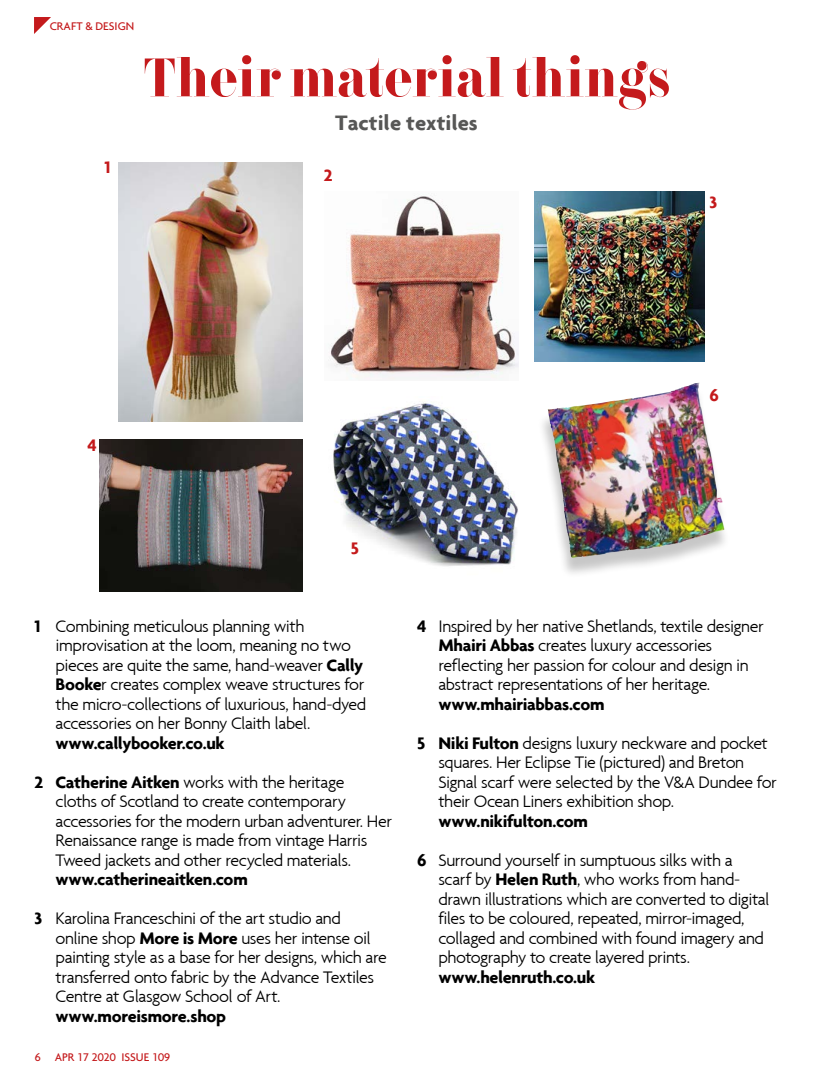
<style>
.page{position:relative;width:830px;height:1085px;background:#fff}
.page>*{position:absolute;margin:0;border:0;box-sizing:border-box;transform-origin:0 0}
.t1{font:800 54px "F Bella";color:#c41a1c}
.t2{font:700 22.5px "Agenda";color:#575756}
.t3{font:300 18px/19.5px "Agenda";letter-spacing:-.03em;color:#000}
.t4{font:700 18px/39px "Agenda";letter-spacing:-.015em;color:#000}
.t5{font:700 18px "Agenda";color:#c41a1c}
.t6{font:500 12px "Agenda";color:#c41a1c}
.s1{font-weight:700}
.s2{font-weight:300}
</style>
<div class="page">
<svg style="left:34px;top:17px;width:17px;height:17px"></svg>
<img style="left:333px;top:402px;width:185px;height:164px">
<div style="left:537px;top:387px;width:192px;height:191px;background:#000;opacity:.22"></div>
<img style="left:547px;top:386px;width:141px;height:172px">
<img style="left:118px;top:162px;width:184px;height:259px">
<img style="left:534px;top:191px;width:170px;height:170px">
<img style="left:100px;top:439px;width:202px;height:152px">
<img style="left:328px;top:195px;width:190px;height:185px">
<p class="t6" style="left:50px;top:19px;width:86px">CRAFT &amp; DESIGN</p>
<h1 class="t1" style="left:143px;top:46px;width:528px">Their material things</h1>
<p class="t2" style="left:335px;top:109px;width:144px">Tactile textiles</p>
<p class="t5" style="left:104px;top:156px;width:8px">1</p>
<p class="t5" style="left:324px;top:164px;width:10px">2</p>
<p class="t5" style="left:709px;top:191px;width:9px">3</p>
<p class="t5" style="left:87px;top:434px;width:11px">4</p>
<p class="t5" style="left:350px;top:537px;width:10px">5</p>
<p class="t5" style="left:709px;top:384px;width:11px">6</p>
<p class="t3" style="left:56px;top:615px;width:312px;text-indent:-21px"><span class="s1">1</span> Combining meticulous planning with improvisation at the loom, meaning no two pieces are quite the same, hand-weaver <span class="s1">Cally Booke</span>r creates complex weave structures for the micro-collections of luxurious, hand-dyed accessories on her Bonny Claith label.</p>
<p class="t4" style="left:34px;top:722px;width:311px;text-indent:21px">www.callybooker.co.uk<br>2 Catherine Aitken <span class="s2">works with the heritage</span></p>
<p class="t3" style="left:56px;top:791px;width:338px">cloths of Scotland to create contemporary accessories for the modern urban adventurer. Her Renaissance range is made from vintage Harris Tweed jackets and other recycled materials.</p>
<p class="t3" style="left:34px;top:859px;width:308px;line-height:39px;text-indent:21px"><span class="s1">www.catherineaitken.com<br>3</span> Karolina Franceschini of the art studio and</p>
<p class="t3" style="left:56px;top:927px;width:332px">online shop <span class="s1">More is More</span> uses her intense oil painting style as a base for her designs, which are transferred onto fabric by the Advance Textiles Centre at Glasgow School of Art.</p>
<p class="t4" style="left:56px;top:995px;width:172px">www.moreismore.shop</p>
<p class="t6" style="left:35px;top:1049px;width:137px">6 APR 17 2020 ISSUE 109</p>
<p class="t3" style="left:438px;top:615px;width:327px;text-indent:-21px"><span class="s1">4</span> Inspired by her native Shetlands, textile designer <span class="s1">Mhairi Abbas</span> creates luxury accessories reflecting her passion for colour and design in abstract representations of her heritage.</p>
<p class="t4" style="left:417px;top:683px;width:352px;text-indent:21px">www.mhairiabbas.com<br>5 Niki Fulton <span class="s2">designs luxury neckware and pocket</span></p>
<p class="t3" style="left:438px;top:752px;width:340px">squares. Her Eclipse Tie (pictured) and Breton<br>Signal scarf were selected by the V&amp;A Dundee for their Ocean Liners exhibition shop.</p>
<p class="t3" style="left:417px;top:801px;width:317px;line-height:39px;text-indent:21px"><span class="s1">www.nikifulton.com<br>6</span> Surround yourself in sumptuous silks with a</p>
<p class="t3" style="left:438px;top:869px;width:333px">scarf by <span class="s1">Helen Ruth</span>, who works from hand&shy;drawn illustrations which are converted to digital files to be coloured, repeated, mirror-imaged, collaged and combined with found imagery and photography to create layered prints.</p>
<p class="t4" style="left:438px;top:956px;width:158px">www.helenruth.co.uk</p>
</div>
